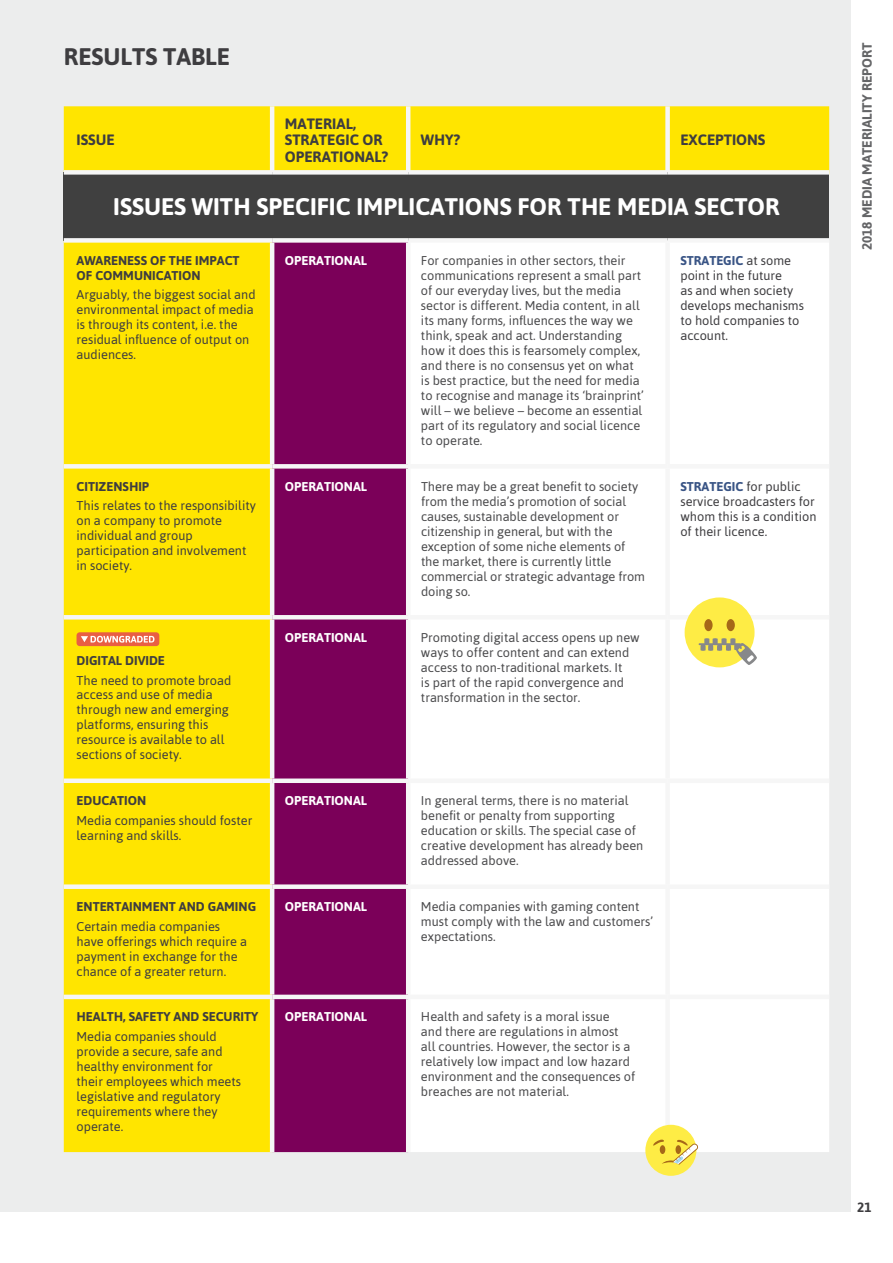
<style>
.page{position:relative;width:893px;height:1263px;background:#fff}
.page>*{position:absolute;margin:0;border:0;box-sizing:border-box;transform-origin:0 0}
.t1{font:700 24px "Asap";color:#fff}
.t2{font:700 24px "Asap";color:#3e3d40}
.t3{font:700 15px/16.5px "Asap";color:#3e3d40}
.t4{font:700 13.5px "Asap";color:#646567}
.t5{font:700 13.5px "Asap";color:#3e3d40}
.t6{font:12.75px/15px "Asap";color:#4b4b4d}
.t7{font:12.75px/15px "Asap";color:#3e3d40}
.t8{font:700 12.75px/15px "Asap";color:#3e3d40}
.t9{font:700 12.75px "Asap";color:#fff}
.s1{font-weight:700;color:#395485}
</style>
<div class="page">
<div style="left:0;top:0;width:850px;height:1212px;background:#eceded"></div>
<div style="left:64px;top:106px;width:765px;height:64px;background:#ffe500"></div>
<hr style="left:270px;top:106px;width:4px;height:66px;background:#f6f6f6">
<hr style="left:406px;top:106px;width:4px;height:66px;background:#f6f6f6">
<div style="left:665px;top:106px;width:5px;height:66px;background:#f6f6f6"></div>
<div style="left:64px;top:172px;width:765px;height:68px;background:#404040"></div>
<div style="left:64px;top:243px;width:206px;height:909px;background:#ffe500"></div>
<div style="left:274px;top:243px;width:132px;height:909px;background:#7b0059"></div>
<div style="left:410px;top:243px;width:419px;height:909px;background:#fff"></div>
<div style="left:64px;top:170px;width:208px;height:5px;background:#f6f6f6"></div>
<div style="left:272px;top:170px;width:136px;height:5px;background:#f6f6f6"></div>
<div style="left:408px;top:170px;width:260px;height:5px;background:#f6f6f6"></div>
<div style="left:668px;top:170px;width:161px;height:5px;background:#f6f6f6"></div>
<hr style="left:270px;top:243px;width:4px;height:221px;background:#f6f6f6">
<hr style="left:406px;top:243px;width:4px;height:221px;background:#f6f6f6">
<div style="left:665px;top:243px;width:5px;height:221px;background:#f6f6f6"></div>
<div style="left:665px;top:469px;width:5px;height:146px;background:#f6f6f6"></div>
<hr style="left:64px;top:615px;width:208px;height:4px;background:#f6f6f6">
<hr style="left:272px;top:615px;width:136px;height:4px;background:#f6f6f6">
<hr style="left:270px;top:619px;width:4px;height:159px;background:#f6f6f6">
<hr style="left:408px;top:615px;width:260px;height:4px;background:#f6f6f6">
<hr style="left:406px;top:619px;width:4px;height:159px;background:#f6f6f6">
<hr style="left:668px;top:615px;width:161px;height:4px;background:#f6f6f6">
<div style="left:665px;top:619px;width:5px;height:159px;background:#f6f6f6"></div>
<div style="left:64px;top:778px;width:208px;height:5px;background:#f6f6f6"></div>
<div style="left:272px;top:778px;width:136px;height:5px;background:#f6f6f6"></div>
<hr style="left:270px;top:783px;width:4px;height:101px;background:#f6f6f6">
<div style="left:408px;top:778px;width:260px;height:5px;background:#f6f6f6"></div>
<hr style="left:406px;top:783px;width:4px;height:101px;background:#f6f6f6">
<div style="left:668px;top:778px;width:161px;height:5px;background:#f6f6f6"></div>
<div style="left:665px;top:783px;width:5px;height:101px;background:#f6f6f6"></div>
<div style="left:64px;top:884px;width:208px;height:5px;background:#f6f6f6"></div>
<div style="left:272px;top:884px;width:136px;height:5px;background:#f6f6f6"></div>
<hr style="left:270px;top:889px;width:4px;height:106px;background:#f6f6f6">
<div style="left:408px;top:884px;width:260px;height:5px;background:#f6f6f6"></div>
<hr style="left:406px;top:889px;width:4px;height:106px;background:#f6f6f6">
<div style="left:668px;top:884px;width:161px;height:5px;background:#f6f6f6"></div>
<div style="left:665px;top:889px;width:5px;height:106px;background:#f6f6f6"></div>
<hr style="left:64px;top:995px;width:208px;height:4px;background:#f6f6f6">
<hr style="left:272px;top:995px;width:136px;height:4px;background:#f6f6f6">
<hr style="left:270px;top:999px;width:4px;height:153px;background:#f6f6f6">
<hr style="left:408px;top:995px;width:260px;height:4px;background:#f6f6f6">
<hr style="left:406px;top:999px;width:4px;height:153px;background:#f6f6f6">
<hr style="left:668px;top:995px;width:161px;height:4px;background:#f6f6f6">
<div style="left:665px;top:999px;width:5px;height:153px;background:#f6f6f6"></div>
<div style="left:64px;top:238px;width:208px;height:5px;background:#f6f6f6"></div>
<div style="left:272px;top:238px;width:136px;height:5px;background:#f6f6f6"></div>
<div style="left:408px;top:238px;width:260px;height:5px;background:#f6f6f6"></div>
<div style="left:668px;top:238px;width:161px;height:5px;background:#f6f6f6"></div>
<div style="left:408px;top:464px;width:260px;height:5px;background:#f6f6f6"></div>
<div style="left:668px;top:464px;width:161px;height:5px;background:#f6f6f6"></div>
<div style="left:64px;top:464px;width:208px;height:5px;background:#f6f6f6"></div>
<div style="left:272px;top:464px;width:136px;height:5px;background:#f6f6f6"></div>
<hr style="left:270px;top:469px;width:4px;height:146px;background:#f6f6f6">
<hr style="left:406px;top:469px;width:4px;height:146px;background:#f6f6f6">
<div style="left:77px;top:632px;width:82px;height:14px;background:#e95e43;border-radius:3px"></div>
<svg style="left:81px;top:636px;width:73px;height:7px"></svg>
<div style="left:685px;top:597px;width:69px;height:70px;background:#feec45;border-radius:50%"></div>
<svg style="left:699px;top:638px;width:58px;height:27px"></svg>
<div style="left:727px;top:619px;width:8px;height:12px;background:#a66818;border-radius:50%"></div>
<div style="left:704px;top:619px;width:9px;height:12px;background:#a66818;border-radius:50%"></div>
<div style="left:645px;top:1125px;width:51px;height:51px;background:#feec45;border-radius:50%"></div>
<svg style="left:653px;top:1139px;width:46px;height:26px"></svg>
<h1 class="t2" style="left:64px;top:43px;width:168px">RESULTS TABLE</h1>
<p class="t3" style="left:77px;top:132px;width:40px">ISSUE</p>
<p class="t3" style="left:285px;top:115px;width:105px">MATERIAL,<br>STRATEGIC OR<br>OPERATIONAL?</p>
<p class="t3" style="left:421px;top:132px;width:41px">WHY?</p>
<p class="t3" style="left:680px;top:132px;width:87px">EXCEPTIONS</p>
<h1 class="t1" style="left:113px;top:193px;width:668px">ISSUES WITH SPECIFIC IMPLICATIONS FOR THE MEDIA SECTOR</h1>
<p class="t8" style="left:77px;top:253px;width:165px">AWARENESS OF THE IMPACT<br>OF COMMUNICATION</p>
<p class="t7" style="left:77px;top:287px;width:180px">Arguably, the biggest social and environmental impact of media is through its content, i.e. the residual influence of output on audiences.</p>
<p class="t8" style="left:77px;top:479px;width:74px">CITIZENSHIP</p>
<p class="t7" style="left:77px;top:498px;width:181px">This relates to the responsibility on a company to promote individual and group participation and involvement in society.</p>
<p class="t8" style="left:77px;top:653px;width:90px">DIGITAL DIVIDE</p>
<p class="t7" style="left:77px;top:672px;width:156px">The need to promote broad access and use of media through new and emerging platforms, ensuring this resource is available to all sections of society.</p>
<p class="t8" style="left:77px;top:793px;width:71px">EDUCATION</p>
<p class="t7" style="left:77px;top:812px;width:177px">Media companies should foster learning and skills.</p>
<p class="t8" style="left:77px;top:899px;width:181px">ENTERTAINMENT AND GAMING</p>
<p class="t7" style="left:77px;top:918px;width:172px">Certain media companies have offerings which require a payment in exchange for the chance of a greater return.</p>
<p class="t8" style="left:77px;top:1009px;width:183px">HEALTH, SAFETY AND SECURITY</p>
<p class="t7" style="left:77px;top:1028px;width:166px">Media companies should provide a secure, safe and healthy environment for their employees which meets legislative and regulatory requirements where they operate.</p>
<p class="t9" style="left:285px;top:253px;width:84px">OPERATIONAL</p>
<p class="t6" style="left:421px;top:253px;width:224px">For companies in other sectors, their communications represent a small part of our everyday lives, but the media sector is different. Media content, in all its many forms, influences the way we think, speak and act. Understanding how it does this is fearsomely complex, and there is no consensus yet on what is best practice, but the need for media to recognise and manage its ‘brainprint’ will – we believe – become an essential part of its regulatory and social licence to operate.</p>
<p class="t7" style="left:680px;top:253px;width:125px"><span class="s1">STRATEGIC</span> at some point in the future<br>as and when society develops mechanisms to hold companies to account.</p>
<p class="t9" style="left:285px;top:479px;width:84px">OPERATIONAL</p>
<p class="t6" style="left:421px;top:479px;width:226px">There may be a great benefit to society from the media’s promotion of social causes, sustainable development or citizenship in general, but with the exception of some niche elements of the market, there is currently little commercial or strategic advantage from doing so.</p>
<p class="t7" style="left:680px;top:479px;width:138px"><span class="s1">STRATEGIC</span> for public service broadcasters for whom this is a condition of their licence.</p>
<p class="t9" style="left:285px;top:630px;width:84px">OPERATIONAL</p>
<p class="t6" style="left:421px;top:630px;width:220px">Promoting digital access opens up new ways to offer content and can extend access to non-traditional markets. It<br>is part of the rapid convergence and transformation in the sector.</p>
<p class="t9" style="left:285px;top:793px;width:84px">OPERATIONAL</p>
<p class="t6" style="left:421px;top:793px;width:224px">In general terms, there is no material benefit or penalty from supporting education or skills. The special case of creative development has already been addressed above.</p>
<p class="t9" style="left:285px;top:899px;width:84px">OPERATIONAL</p>
<p class="t6" style="left:421px;top:899px;width:234px">Media companies with gaming content must comply with the law and customers’ expectations.</p>
<p class="t9" style="left:285px;top:1009px;width:84px">OPERATIONAL</p>
<p class="t6" style="left:421px;top:1009px;width:216px">Health and safety is a moral issue<br>and there are regulations in almost all countries. However, the sector is a relatively low impact and low hazard environment and the consequences of breaches are not material.</p>
<p class="t4" style="left:859px;top:250px;width:209px;rotate:-90deg">2018 MEDIA MATERIALITY REPORT</p>
<p class="t5" style="left:857px;top:1199px;width:16px">21</p>
</div>
